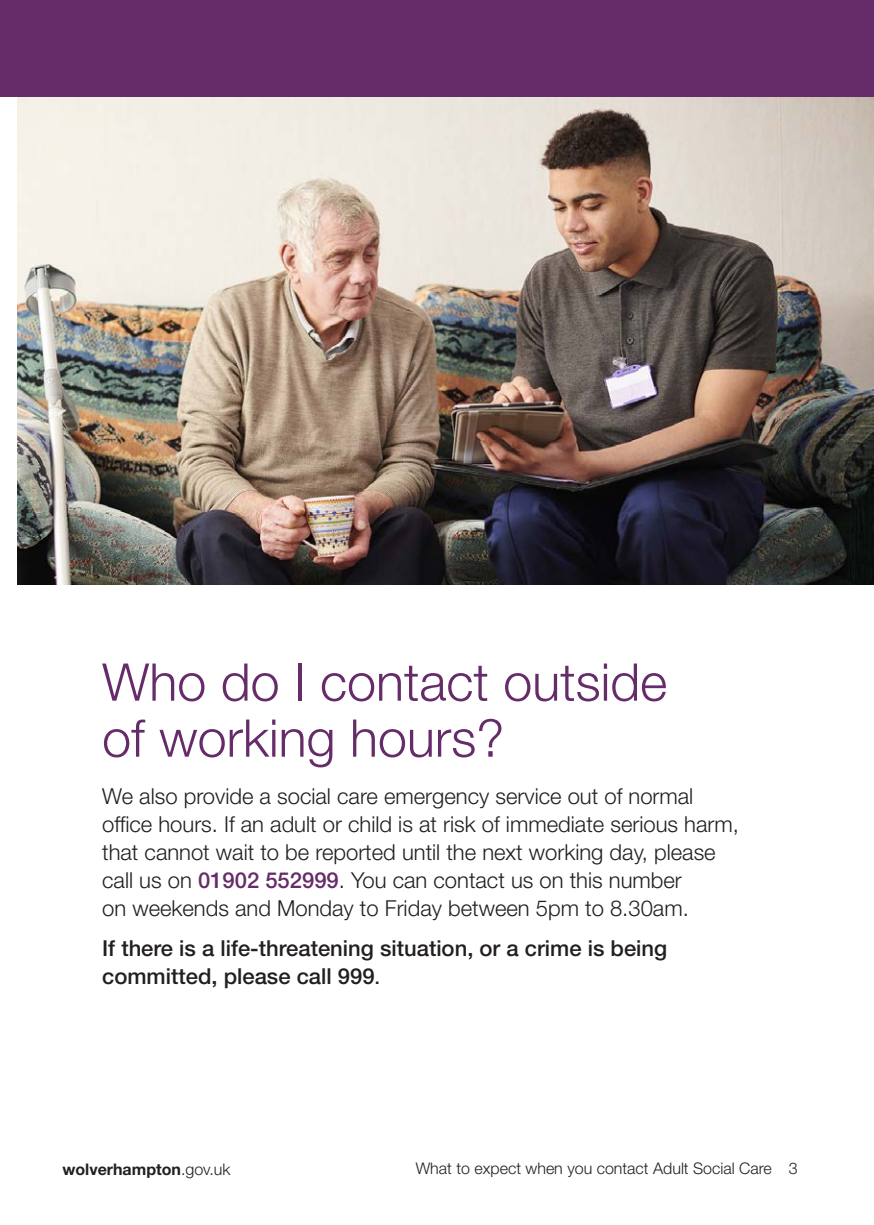
<style>
.page{position:relative;width:874px;height:1225px;background:#fff}
.page>*{position:absolute;margin:0;border:0;box-sizing:border-box;transform-origin:0 0}
.t1{font:300 52px/56px "Helvetica Neue LT Std";color:#662c69}
.t2{font:300 22px/28px "Helvetica Neue LT Std";color:#231f20}
.t3{font:500 22px/28px "Helvetica Neue LT Std";color:#231f20}
.t4{font:300 16px "Helvetica Neue LT Std";color:#231f20}
.t5{font:700 16px "Helvetica Neue LT Std";color:#231f20}
.s1{font-weight:500;color:#662c69}
.s2{font-size:18px}
.s3{font-weight:300}
</style>
<div class="page">
<img style="left:17px;top:96px;width:856px;height:488px">
<div style="left:0;top:0;width:873px;height:96px;background:#662c69"></div>
<p class="t1" style="left:102px;top:659px;width:566px">Who do I contact outside of working hours?</p>
<p class="t2" style="left:102px;top:784px;width:638px">We also provide a social care emergency service out of normal office hours. If an adult or child is at risk of immediate serious harm, that cannot wait to be reported until the next working day, please call us on <span class="s1">01902 552999</span>. You can contact us on this number<br>on weekends and Monday to Friday between 5pm to 8.30am.</p>
<p class="t3" style="left:102px;top:936px;width:566px">If there is a life-threatening situation, or a crime is being committed, please call 999<span class="s2">.</span></p>
<p class="t5" style="left:62px;top:1159px;width:169px">wolverhampton<span class="s3">.gov.uk</span></p>
<p class="t4" style="left:415px;top:1162px;width:357px">What to expect when you contact Adult Social Care</p>
<p class="t4" style="left:788px;top:1162px;width:10px">3</p>
</div>
